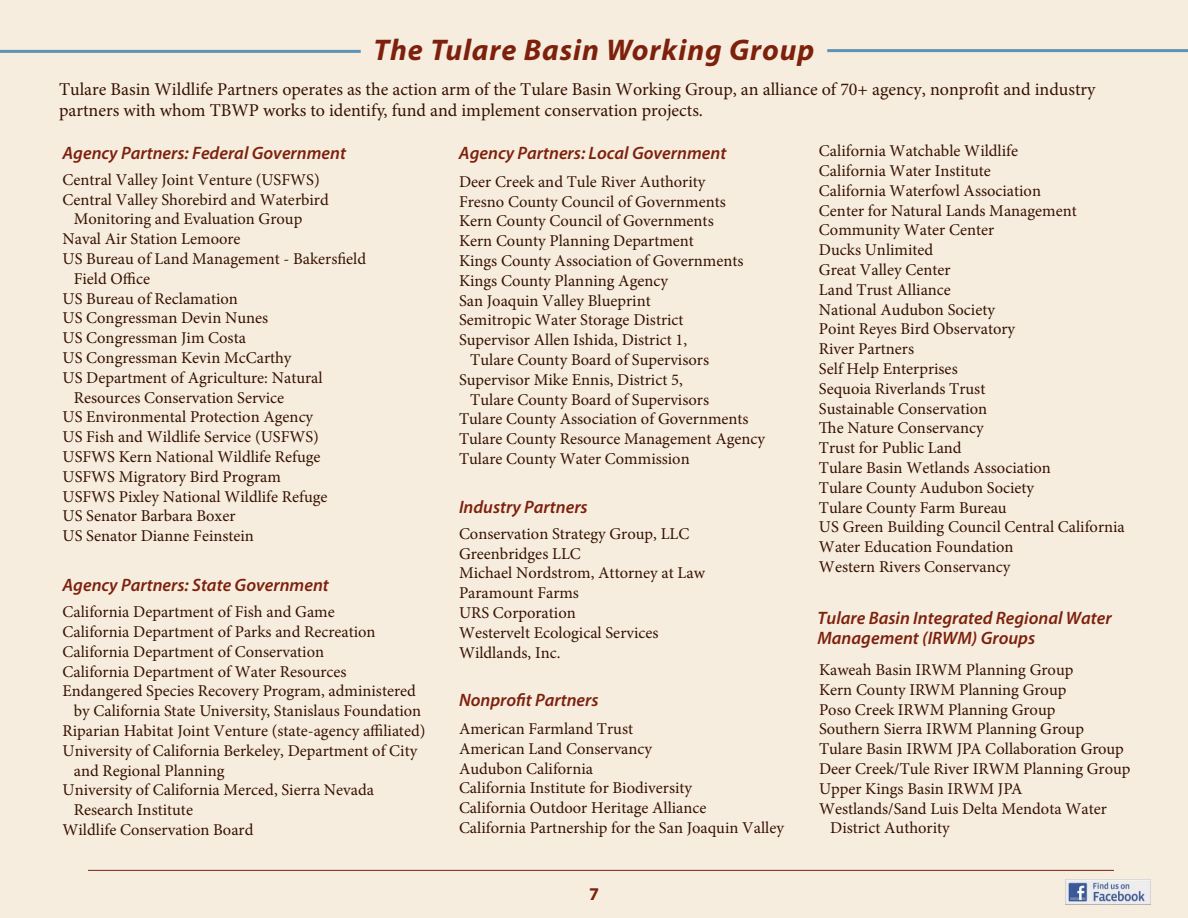
<style>
.page{position:relative;width:1188px;height:918px;background:#f7edde}
.page>*{position:absolute;margin:0;border:0;box-sizing:border-box;transform-origin:0 0}
.t1{font:italic 700 30px "Myriad Pro";letter-spacing:.03em;color:#7d210d}
.t2{font:18px/21.6px "Minion Pro";color:#361101}
.t3{font:italic 600 18px/19.5px "Myriad Pro";color:#7d210d}
.t4{font:700 18px "Myriad Pro";color:#7d210d}
.t5{font:16.5px/19.8px "Minion Pro";color:#361101}
</style>
<div class="page">
<hr style="left:88px;top:870px;width:1026px;height:1px;background:#7d210d">
<hr style="left:827px;top:49px;width:361px;height:3px;background:#5e92b6">
<hr style="left:0;top:50px;width:361px;height:3px;background:#5e92b6">
<img style="left:1065px;top:879px;width:85px;height:26px">
<h1 class="t1" style="left:373px;top:30px;width:443px">The Tulare Basin Working Group</h1>
<p class="t2" style="left:59px;top:78px;width:1038px">Tulare Basin Wildlife Partners operates as the action arm of the Tulare Basin Working Group, an alliance of 70+ agency, nonprofit and industry partners with whom TBWP works to identify, fund and implement conservation projects.</p>
<p class="t3" style="left:63px;top:143px;width:285px">Agency Partners: Federal Government</p>
<p class="t5" style="left:63px;top:170px;width:259px">Central Valley Joint Venture (USFWS)</p>
<p class="t5" style="left:63px;top:190px;width:268px">Central Valley Shorebird and Waterbird</p>
<p class="t5" style="left:74px;top:209px;width:230px">Monitoring and Evaluation Group</p>
<p class="t5" style="left:63px;top:229px;width:180px">Naval Air Station Lemoore</p>
<p class="t5" style="left:63px;top:249px;width:305px">US Bureau of Land Management - Bakersfield</p>
<p class="t5" style="left:74px;top:269px;width:78px">Field Office</p>
<p class="t5" style="left:63px;top:289px;width:177px">US Bureau of Reclamation</p>
<p class="t5" style="left:63px;top:308px;width:207px">US Congressman Devin Nunes</p>
<p class="t5" style="left:63px;top:328px;width:185px">US Congressman Jim Costa</p>
<p class="t5" style="left:63px;top:348px;width:231px">US Congressman Kevin McCarthy</p>
<p class="t5" style="left:63px;top:368px;width:262px">US Department of Agriculture: Natural</p>
<p class="t5" style="left:74px;top:388px;width:212px">Resources Conservation Service</p>
<p class="t5" style="left:63px;top:407px;width:252px">US Environmental Protection Agency</p>
<p class="t5" style="left:63px;top:427px;width:258px">US Fish and Wildlife Service (USFWS)</p>
<p class="t5" style="left:63px;top:447px;width:260px">USFWS Kern National Wildlife Refuge</p>
<p class="t5" style="left:63px;top:467px;width:220px">USFWS Migratory Bird Program</p>
<p class="t5" style="left:63px;top:487px;width:267px">USFWS Pixley National Wildlife Refuge</p>
<p class="t5" style="left:63px;top:506px;width:174px">US Senator Barbara Boxer</p>
<p class="t5" style="left:63px;top:526px;width:193px">US Senator Dianne Feinstein</p>
<p class="t3" style="left:63px;top:575px;width:268px">Agency Partners: State Government</p>
<p class="t5" style="left:63px;top:602px;width:274px">California Department of Fish and Game</p>
<p class="t5" style="left:63px;top:622px;width:315px">California Department of Parks and Recreation</p>
<p class="t5" style="left:63px;top:642px;width:263px">California Department of Conservation</p>
<p class="t5" style="left:63px;top:662px;width:286px">California Department of Water Resources</p>
<p class="t5" style="left:63px;top:681px;width:355px">Endangered Species Recovery Program, administered</p>
<p class="t5" style="left:74px;top:701px;width:349px">by California State University, Stanislaus Foundation</p>
<p class="t5" style="left:63px;top:721px;width:364px">Riparian Habitat Joint Venture (state-agency affiliated)</p>
<p class="t5" style="left:63px;top:741px;width:356px">University of California Berkeley, Department of City</p>
<p class="t5" style="left:74px;top:761px;width:152px">and Regional Planning</p>
<p class="t5" style="left:63px;top:780px;width:313px">University of California Merced, Sierra Nevada</p>
<p class="t5" style="left:74px;top:800px;width:121px">Research Institute</p>
<p class="t5" style="left:63px;top:820px;width:192px">Wildlife Conservation Board</p>
<p class="t3" style="left:459px;top:142px;width:269px">Agency Partners: Local Government</p>
<p class="t5" style="left:459px;top:172px;width:248px">Deer Creek and Tule River Authority</p>
<p class="t5" style="left:459px;top:191px;width:268px">Fresno County Council of Governments</p>
<p class="t5" style="left:459px;top:211px;width:256px">Kern County Council of Governments</p>
<p class="t5" style="left:459px;top:231px;width:236px">Kern County Planning Department</p>
<p class="t5" style="left:459px;top:251px;width:286px">Kings County Association of Governments</p>
<p class="t5" style="left:459px;top:271px;width:210px">Kings County Planning Agency</p>
<p class="t5" style="left:459px;top:290px;width:193px">San Joaquin Valley Blueprint</p>
<p class="t5" style="left:459px;top:310px;width:226px">Semitropic Water Storage District</p>
<p class="t5" style="left:459px;top:330px;width:230px">Supervisor Allen Ishida, District 1,</p>
<p class="t5" style="left:470px;top:350px;width:240px">Tulare County Board of Supervisors</p>
<p class="t5" style="left:459px;top:370px;width:225px">Supervisor Mike Ennis, District 5,</p>
<p class="t5" style="left:470px;top:389px;width:240px">Tulare County Board of Supervisors</p>
<p class="t5" style="left:459px;top:409px;width:291px">Tulare County Association of Governments</p>
<p class="t5" style="left:459px;top:429px;width:308px">Tulare County Resource Management Agency</p>
<p class="t5" style="left:459px;top:449px;width:232px">Tulare County Water Commission</p>
<p class="t3" style="left:459px;top:496px;width:130px">Industry Partners</p>
<p class="t5" style="left:459px;top:524px;width:248px">Conservation Strategy Group, LLC<br>Greenbridges LLC<br>Michael Nordstrom, Attorney at Law<br>Paramount Farms<br>URS Corporation<br>Westervelt Ecological Services<br>Wildlands, Inc.</p>
<p class="t3" style="left:459px;top:689px;width:141px">Nonprofit Partners</p>
<p class="t5" style="left:459px;top:719px;width:327px">American Farmland Trust<br>American Land Conservancy<br>Audubon California<br>California Institute for Biodiversity<br>California Outdoor Heritage Alliance<br>California Partnership for the San Joaquin Valley</p>
<p class="t4" style="left:589px;top:882px;width:11px">7</p>
<p class="t5" style="left:819px;top:141px;width:307px">California Watchable Wildlife<br>California Water Institute<br>California Waterfowl Association<br>Center for Natural Lands Management<br>Community Water Center<br>Ducks Unlimited<br>Great Valley Center<br>Land Trust Alliance<br>National Audubon Society<br>Point Reyes Bird Observatory<br>River Partners<br>Self Help Enterprises<br>Sequoia Riverlands Trust<br>Sustainable Conservation<br>The Nature Conservancy<br>Trust for Public Land<br>Tulare Basin Wetlands Association<br>Tulare County Audubon Society<br>Tulare County Farm Bureau<br>US Green Building Council Central California<br>Water Education Foundation<br>Western Rivers Conservancy</p>
<p class="t3" style="left:818px;top:608px;width:296px">Tulare Basin Integrated Regional Water<br>Management (IRWM) Groups</p>
<p class="t5" style="left:819px;top:660px;width:256px">Kaweah Basin IRWM Planning Group</p>
<p class="t5" style="left:819px;top:680px;width:249px">Kern County IRWM Planning Group</p>
<p class="t5" style="left:819px;top:699px;width:238px">Poso Creek IRWM Planning Group</p>
<p class="t5" style="left:819px;top:719px;width:266px">Southern Sierra IRWM Planning Group</p>
<p class="t5" style="left:819px;top:739px;width:306px">Tulare Basin IRWM JPA Collaboration Group</p>
<p class="t5" style="left:819px;top:759px;width:313px">Deer Creek/Tule River IRWM Planning Group</p>
<p class="t5" style="left:819px;top:779px;width:205px">Upper Kings Basin IRWM JPA</p>
<p class="t5" style="left:819px;top:798px;width:289px">Westlands/Sand Luis Delta Mendota Water</p>
<p class="t5" style="left:830px;top:818px;width:121px">District Authority</p>
</div>
